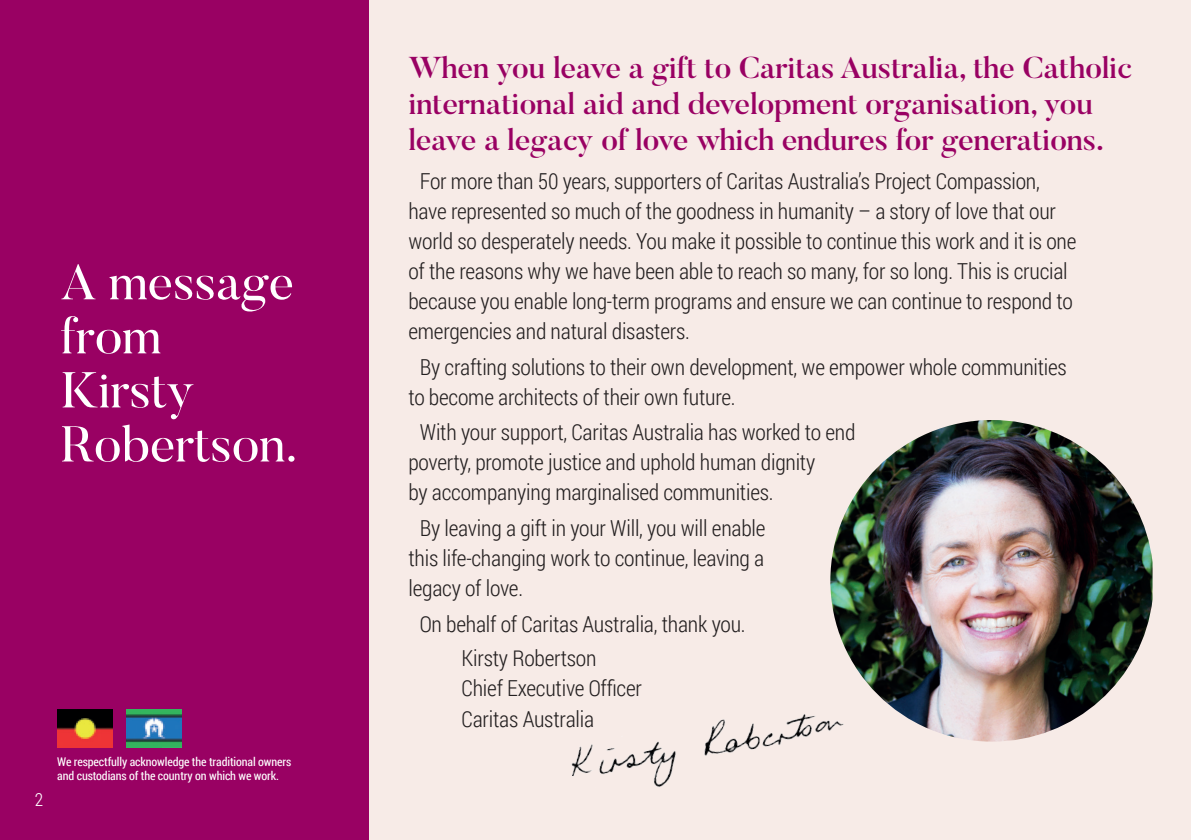
<style>
.page{position:relative;width:1191px;height:840px;background:#fff}
.page>*{position:absolute;margin:0;border:0;box-sizing:border-box;transform-origin:0 0}
.t1{font:50px/54px "Butler";letter-spacing:-.005em;color:#fff;scale:1.04 1}
.t2{font:500 30px/36px "Butler";letter-spacing:-.01em;color:#990163;scale:1.04 1}
.t3{font:300 22px/30px "Roboto Condensed";letter-spacing:-.01em;color:#231f20}
.t4{font:300 18px "Roboto Condensed";color:#fff}
.t5{font:12px/14.4px "Roboto Condensed";letter-spacing:-.01em;color:#fff}
</style>
<div class="page">
<div style="left:320px;top:0;width:871px;height:839px;background:#f7ebe7"></div>
<div style="left:0;top:0;width:369px;height:839px;background:#990163"></div>
<img style="left:58px;top:709px;width:55px;height:37px">
<img style="left:830px;top:420px;width:322px;height:321px">
<img style="left:571px;top:687px;width:282px;height:100px">
<img style="left:126px;top:709px;width:56px;height:37px">
<p class="t1" style="left:60px;top:254px;width:229px">A message from<br>Kirsty<br>Robertson.</p>
<p class="t4" style="left:35px;top:787px;width:10px">2</p>
<p class="t5" style="left:57px;top:753px;width:235px">We respectfully acknowledge the traditional owners and custodians of the country on which we work.</p>
<p class="t2" style="left:408px;top:49px;width:697px">When you leave a gift to Caritas Australia, the Catholic international aid and development organisation, you leave a legacy of love which endures for generations.</p>
<p class="t3" style="left:408px;top:165px;width:669px;text-indent:11px">For more than 50 years, supporters of Caritas Australia’s Project Compassion, have represented so much of the goodness in humanity – a story of love that our world so desperately needs. You make it possible to continue this work and it is one of the reasons why we have been able to reach so many, for so long. This is crucial because you enable long-term programs and ensure we can continue to respond to emergencies and natural disasters.</p>
<p class="t3" style="left:408px;top:351px;width:660px;text-indent:11px">By crafting solutions to their own development, we empower whole communities to become architects of their own future.</p>
<p class="t3" style="left:408px;top:416px;width:448px;text-indent:11px">With your support, Caritas Australia has worked to end poverty, promote justice and uphold human dignity<br>by accompanying marginalised communities.</p>
<p class="t3" style="left:408px;top:512px;width:358px;text-align:justify;text-indent:11px">By leaving a gift in your Will, you will enable this life-changing work to continue, leaving a legacy of love.</p>
<p class="t3" style="left:420px;top:608px;width:327px">On behalf of Caritas Australia, thank you.</p>
<p class="t3" style="left:461px;top:642px;width:182px">Kirsty Robertson<br>Chief Executive Officer<br>Caritas Australia</p>
</div>
